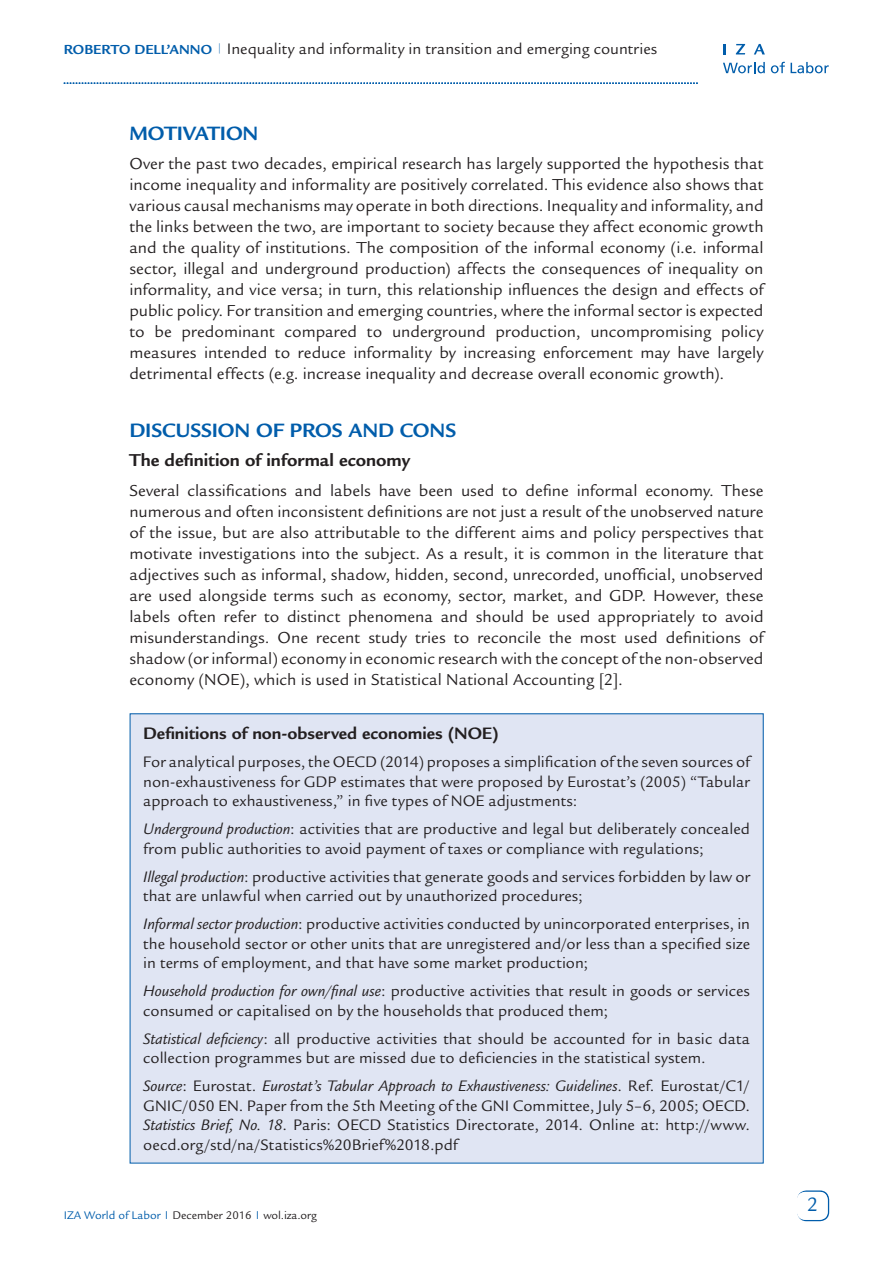
<style>
.page{position:relative;width:893px;height:1263px;background:#fff}
.page>*{position:absolute;margin:0;border:0;box-sizing:border-box;transform-origin:0 0}
.t1{font:700 21px "Legacy Sans Std";letter-spacing:-.01em;color:#015dab}
.t2{font:21px "Legacy Sans Std";color:#015dab}
.t3{font:700 18.75px "Legacy Sans Std";color:#231f20}
.t4{font:700 18px "Legacy Sans Std";letter-spacing:-.005em;color:#231f20}
.t5{font:17.25px/21px "Legacy Sans Std";color:#231f20;text-align:justify}
.t6{font:16.5px/19.5px "Legacy Sans Std";letter-spacing:.005em;color:#231f20}
.t7{font:12px "Legacy Sans Std";color:#231f20}
.s1{font-weight:700;font-size:14.25px;color:#015dab}
.s2{font-style:italic}
.s3{color:#015dab}
</style>
<div class="page">
<div style="left:797px;top:1190px;width:32px;height:31px;border:2px solid #015dab;border-radius:9px"></div>
<div style="left:797px;top:1192px;width:31px;height:28px;background:#fff;border-radius:9px"></div>
<svg style="left:723px;top:62px;width:42px;height:11px"></svg>
<svg style="left:771px;top:62px;width:14px;height:11px"></svg>
<svg style="left:791px;top:62px;width:38px;height:11px"></svg>
<svg style="left:723px;top:44px;width:3px;height:10px"></svg>
<svg style="left:736px;top:44px;width:9px;height:10px"></svg>
<svg style="left:754px;top:44px;width:11px;height:10px"></svg>
<svg style="left:64px;top:82px;width:634px;height:2px"></svg>
<div style="left:130px;top:714px;width:633px;height:449px;background:#e0e5f3"></div>
<p class="t6" style="left:64px;top:39px;width:595px"><span class="s1">Roberto Dell’Anno</span> <sup>|</sup> Inequality and informality in transition and emerging countries</p>
<p class="t1" style="left:129px;top:121px;width:106px">MOT IVATION</p>
<p class="t5" style="left:129px;top:154px;width:636px">Over the past two decades, empirical research has largely supported the hypothesis that income inequality and informality are positively correlated. This evidence also shows that various causal mechanisms may operate in both directions. Inequality and informality, and the links between the two, are important to society because they affect economic growth and the quality of institutions. The composition of the informal economy (i.e. informal sector, illegal and underground production) affects the consequences of inequality on informality, and vice versa; in turn, this relationship influences the design and effects of public policy. For transition and emerging countries, where the informal sector is expected to be predominant compared to underground production, uncompromising policy measures intended to reduce informality by increasing enforcement may have largely detrimental effects (e.g. increase inequality and decrease overall economic growth).</p>
<p class="t1" style="left:129px;top:419px;width:328px">DISCUSSION OF PROS AND CONS</p>
<p class="t3" style="left:129px;top:449px;width:282px">The definition of informal economy</p>
<p class="t5" style="left:129px;top:480px;width:636px">Several classifications and labels have been used to define informal economy. These numerous and often inconsistent definitions are not just a result of the unobserved nature of the issue, but are also attributable to the different aims and policy perspectives that motivate investigations into the subject. As a result, it is common in the literature that adjectives such as informal, shadow, hidden, second, unrecorded, unofficial, unobserved are used alongside terms such as economy, sector, market, and GDP. However, these labels often refer to distinct phenomena and should be used appropriately to avoid misunderstandings. One recent study tries to reconcile the most used definitions of shadow (or informal) economy in economic research with the concept of the non-observed economy (NOE), which is used in Statistical National Accounting [2].</p>
<p class="t4" style="left:143px;top:723px;width:316px">Definitions of non-observed economies (NOE</p>
<p class="t4" style="left:492px;top:723px;width:9px">)</p>
<p class="t6" style="left:143px;top:753px;width:608px;text-align:justify">For analytical purposes, the OECD (2014) proposes a simplification of the seven sources of non-exhaustiveness for GDP estimates that were proposed by Eurostat’s (2005) “Tabular approach to exhaustiveness,” in five types of NOE adjustments:</p>
<p class="t6" style="left:143px;top:820px;width:608px"><span class="s2">Underground production</span>: activities that are productive and legal but deliberately concealed from public authorities to avoid payment of taxes or compliance with regulations;</p>
<p class="t6" style="left:143px;top:867px;width:608px"><span class="s2">Illegal production</span>: productive activities that generate goods and services forbidden by law or that are unlawful when carried out by unauthorized procedures;</p>
<p class="t6" style="left:143px;top:915px;width:608px;text-align:justify"><span class="s2">Informal sector production</span>: productive activities conducted by unincorporated enterprises, in the household sector or other units that are unregistered and/or less than a specified size in terms of employment, and that have some market production;</p>
<p class="t6" style="left:143px;top:982px;width:608px"><span class="s2">Household production for own/final use</span>: productive activities that result in goods or services consumed or capitalised on by the households that produced them;</p>
<p class="t6" style="left:143px;top:1029px;width:608px"><span class="s2">Statistical deficiency</span>: all productive activities that should be accounted for in basic data collection programmes but are missed due to deficiencies in the statistical system.</p>
<p class="t6" style="left:143px;top:1077px;width:608px;text-align:justify"><span class="s2">Source</span>: Eurostat. <span class="s2">Eurostat’s Tabular Approach to Exhaustiveness: Guidelines</span>. Ref. Eurostat/C1/ GNIC/050 EN. Paper from the 5th Meeting of the GNI Committee, July 5–6, 2005; OECD.<br><span class="s2">Statistics Brief, No. 18</span>. Paris: OECD Statistics Directorate, 2014. Online at: http://www. oecd.org/std/na/Statistics%20Brief%2018.pdf</p>
<p class="t7" style="left:64px;top:1208px;width:255px"><span class="s3">IZA World of Labor</span> <sup>|</sup> December 2016 <sup>|</sup> wol.iza.org</p>
<p class="t2" style="left:807px;top:1192px;width:13px">2</p>
</div>
